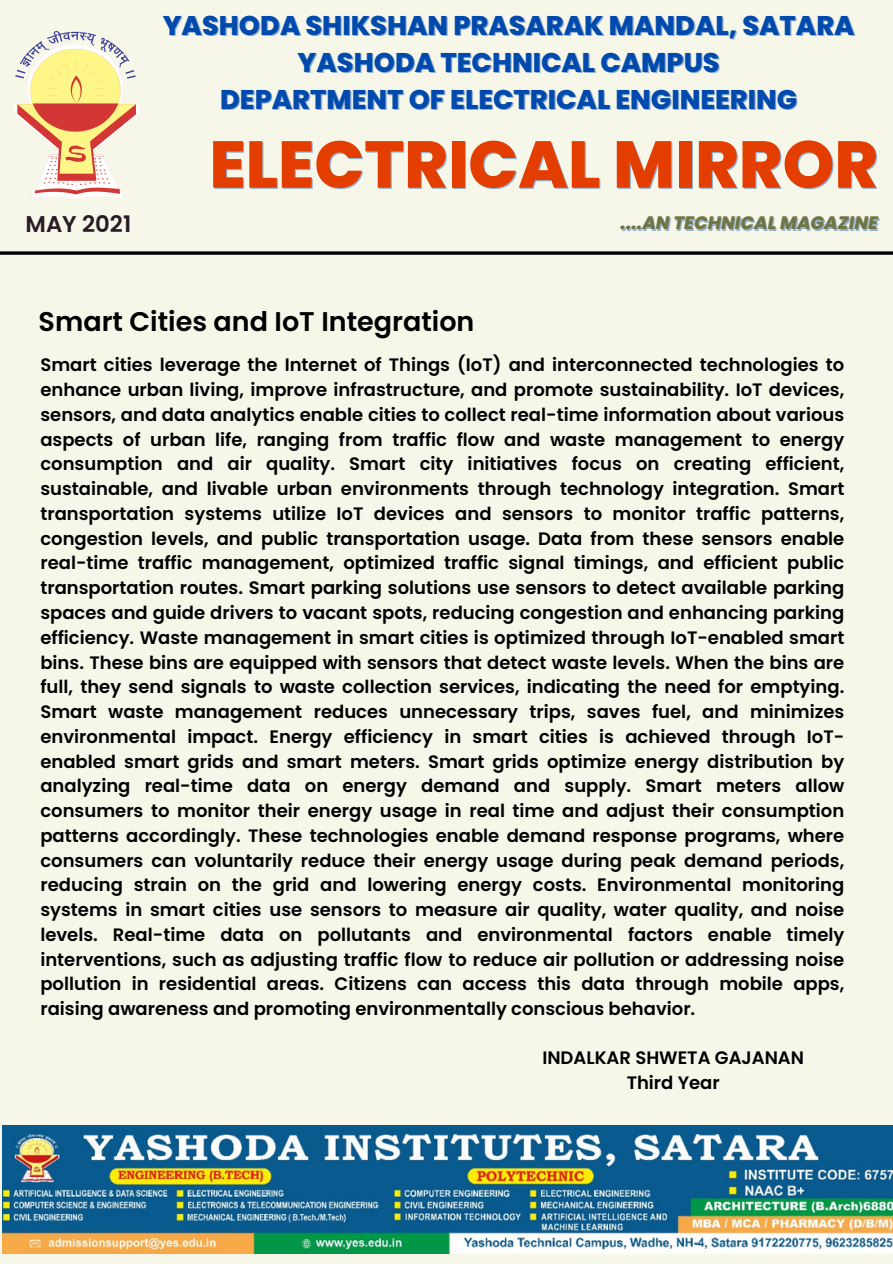
<style>
.page{position:relative;width:893px;height:1264px;background:#fff}
.page>*{position:absolute;margin:0;border:0;box-sizing:border-box;transform-origin:0 0}
.t1{font:800 66px "Poppins";color:#e43d00}
.t2{font:800 27px/37.2px "Poppins";color:#004aad;text-align:center}
.t3{font:600 27px "Poppins";color:#000}
.t4{font:600 22.8px "Poppins";color:#291b25}
.t5{font:600 18px/24.8px "Poppins";color:#000;text-align:justify}
.t6{font:italic 800 18px "Poppins";color:#6f7544}
.s1{color:rgb(0 74 173/.4)}
</style>
<div class="page">
<div style="left:0;top:0;width:892px;height:1263px;background:#f6f6e9"></div>
<svg style="left:0;top:251px;width:892px;height:4px;background:#252523"></svg>
<img style="left:14px;top:32px;width:125px;height:167px">
<img style="left:3px;top:1125px;width:889px;height:128px">
<h2 class="t2" style="left:163px;top:7px;width:693px">YASHODA SHIKSHAN PRASARAK MANDAL, SATARA<br>YASHODA TECHNICAL CAMPUS<br>DEPARTMENT OF ELECTRICAL ENGINEERING</h2>
<h1 class="t1" style="left:209px;top:118px;width:670px">ELECTRICAL MIRROR</h1>
<h2 class="t4" style="left:26px;top:208px;width:107px">MAY 2021</h2>
<p class="t6" style="left:621px;top:210px;width:258px"><span class="s1">....</span>AN TECHNICAL MAGAZINE</p>
<p class="t3" style="left:39px;top:302px;width:437px">Smart Cities and IoT Integration</p>
<p class="t5" style="left:40px;top:353px;width:805px">Smart cities leverage the Internet of Things (IoT) and interconnected technologies to enhance urban living, improve infrastructure, and promote sustainability. IoT devices, sensors, and data analytics enable cities to collect real-time information about various aspects of urban life, ranging from traffic flow and waste management to energy consumption and air quality. Smart city initiatives focus on creating efficient, sustainable, and livable urban environments through technology integration. Smart transportation systems utilize IoT devices and sensors to monitor traffic patterns, congestion levels, and public transportation usage. Data from these sensors enable real-time traffic management, optimized traffic signal timings, and efficient public transportation routes. Smart parking solutions use sensors to detect available parking spaces and guide drivers to vacant spots, reducing congestion and enhancing parking efficiency. Waste management in smart cities is optimized through IoT-enabled smart bins. These bins are equipped with sensors that detect waste levels. When the bins are full, they send signals to waste collection services, indicating the need for emptying.<br>Smart waste management reduces unnecessary trips, saves fuel, and minimizes environmental impact. Energy efficiency in smart cities is achieved through IoT&shy;enabled smart grids and smart meters. Smart grids optimize energy distribution by analyzing real-time data on energy demand and supply. Smart meters allow consumers to monitor their energy usage in real time and adjust their consumption patterns accordingly. These technologies enable demand response programs, where consumers can voluntarily reduce their energy usage during peak demand periods, reducing strain on the grid and lowering energy costs. Environmental monitoring systems in smart cities use sensors to measure air quality, water quality, and noise levels. Real-time data on pollutants and environmental factors enable timely interventions, such as adjusting traffic flow to reduce air pollution or addressing noise pollution in residential areas. Citizens can access this data through mobile apps, raising awareness and promoting environmentally conscious behavior.</p>
<p class="t5" style="left:542px;top:1045px;width:263px">INDALKAR SHWETA GAJANAN</p>
<p class="t5" style="left:626px;top:1070px;width:95px">Third Year</p>
</div>
